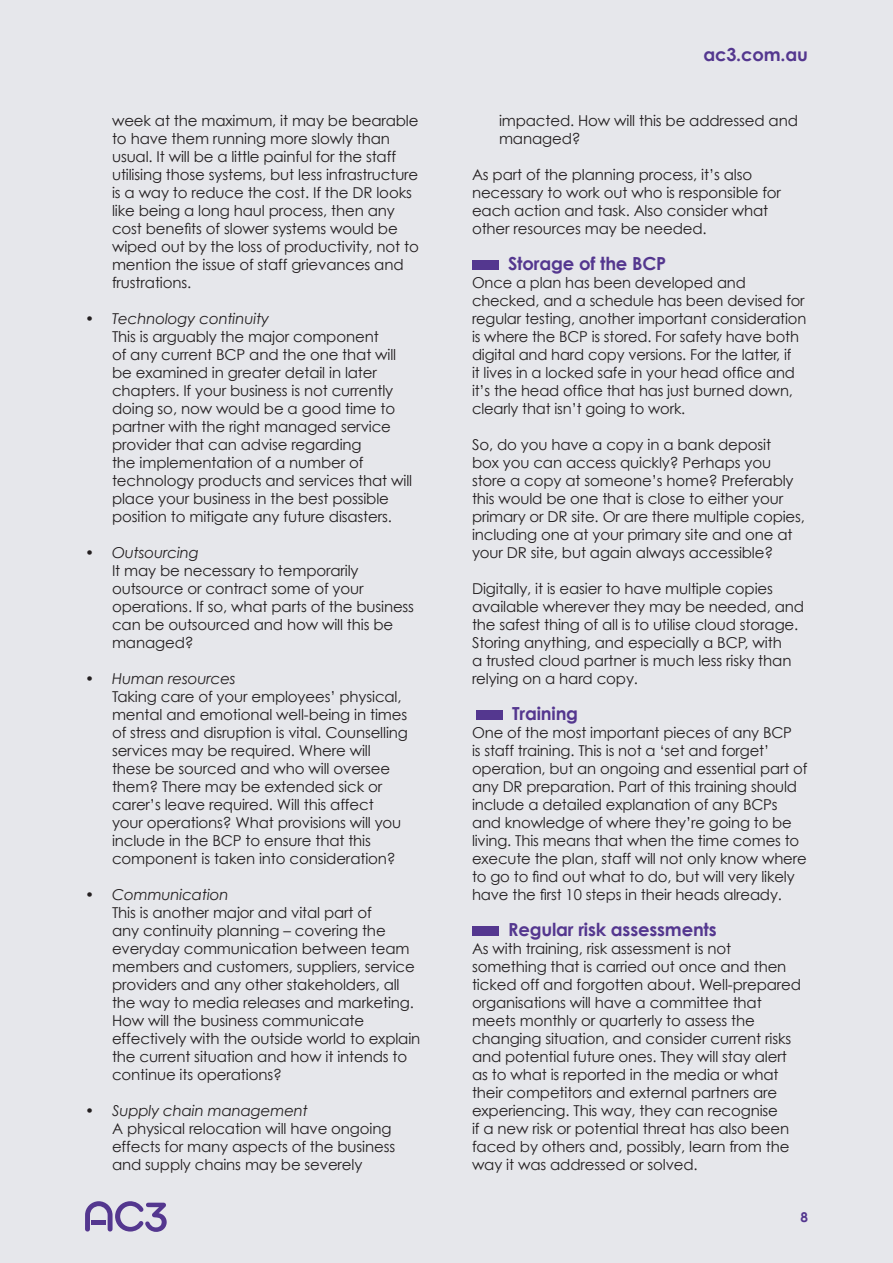
<style>
.page{position:relative;width:893px;height:1263px;background:#e0e2e6}
.page>*{position:absolute;margin:0;border:0;box-sizing:border-box;transform-origin:0 0}
.t1{font:700 18px "Century Gothic";letter-spacing:-.01em;color:#54378f}
.t2{font:15px/18px "Century Gothic";letter-spacing:-.01em;color:#231f20}
.t3{font:700 13.5px "Century Gothic";color:#54378f}
.s1{font-style:italic}
</style>
<div class="page">
<svg style="left:85px;top:1201px;width:82px;height:31px"></svg>
<div style="left:472px;top:261px;width:27px;height:9px;background:#54378f"></div>
<div style="left:476px;top:711px;width:27px;height:9px;background:#54378f"></div>
<div style="left:472px;top:927px;width:27px;height:9px;background:#54378f"></div>
<p class="t2" style="left:112px;top:111px;width:308px">week at the maximum, it may be bearable to have them running more slowly than usual. It will be a little painful for the staff utilising those systems, but less infrastructure is a way to reduce the cost. If the DR looks like being a long haul process, then any cost benefits of slower systems would be wiped out by the loss of productivity, not to mention the issue of staff grievances and frustrations.</p>
<p class="t2" style="left:112px;top:309px;width:302px;text-indent:-27px"><span class="s1">• Technology continuity<br></span>This is arguably the major component<br>of any current BCP and the one that will be examined in greater detail in later chapters. If your business is not currently doing so, now would be a good time to partner with the right managed service provider that can advise regarding<br>the implementation of a number of technology products and services that will place your business in the best possible position to mitigate any future disasters.</p>
<p class="t2" style="left:112px;top:543px;width:304px;text-indent:-27px"><span class="s1">• Outsourcing<br></span>It may be necessary to temporarily outsource or contract some of your operations. If so, what parts of the business can be outsourced and how will this be managed?</p>
<p class="t2" style="left:112px;top:669px;width:297px;text-indent:-27px"><span class="s1">• Human resources<br></span>Taking care of your employees’ physical, mental and emotional well-being in times of stress and disruption is vital. Counselling services may be required. Where will these be sourced and who will oversee them? There may be extended sick or carer’s leave required. Will this affect your operations? What provisions will you include in the BCP to ensure that this component is taken into consideration?</p>
<p class="t2" style="left:112px;top:885px;width:310px;text-indent:-27px"><span class="s1">• Communication<br></span>This is another major and vital part of<br>any continuity planning – covering the everyday communication between team members and customers, suppliers, service providers and any other stakeholders, all the way to media releases and marketing.<br>How will the business communicate effectively with the outside world to explain the current situation and how it intends to continue its operations?</p>
<p class="t2" style="left:112px;top:1101px;width:285px;text-indent:-27px"><span class="s1">• Supply chain management<br></span>A physical relocation will have ongoing effects for many aspects of the business and supply chains may be severely</p>
<p class="t1" style="left:703px;top:43px;width:106px">ac3.com.au</p>
<p class="t2" style="left:499px;top:111px;width:300px">impacted. How will this be addressed and managed?</p>
<p class="t2" style="left:472px;top:165px;width:311px">As part of the planning process, it’s also necessary to work out who is responsible for each action and task. Also consider what other resources may be needed.</p>
<p class="t1" style="left:508px;top:252px;width:160px">Storage of the BCP</p>
<p class="t2" style="left:472px;top:273px;width:336px">Once a plan has been developed and checked, and a schedule has been devised for regular testing, another important consideration is where the BCP is stored. For safety have both digital and hard copy versions. For the latter, if<br>it lives in a locked safe in your head office and it’s the head office that has just burned down, clearly that isn’t going to work.</p>
<p class="t2" style="left:472px;top:435px;width:334px">So, do you have a copy in a bank deposit<br>box you can access quickly? Perhaps you store a copy at someone’s home? Preferably this would be one that is close to either your primary or DR site. Or are there multiple copies, including one at your primary site and one at your DR site, but again always accessible?</p>
<p class="t2" style="left:472px;top:579px;width:334px">Digitally, it is easier to have multiple copies available wherever they may be needed, and the safest thing of all is to utilise cloud storage.<br>Storing anything, and especially a BCP, with<br>a trusted cloud partner is much less risky than relying on a hard copy.</p>
<p class="t1" style="left:512px;top:702px;width:68px">Training</p>
<p class="t2" style="left:472px;top:723px;width:337px">One of the most important pieces of any BCP<br>is staff training. This is not a ‘set and forget’ operation, but an ongoing and essential part of any DR preparation. Part of this training should include a detailed explanation of any BCPs and knowledge of where they’re going to be living. This means that when the time comes to execute the plan, staff will not only know where to go to find out what to do, but will very likely have the first 10 steps in their heads already.</p>
<p class="t1" style="left:508px;top:918px;width:210px">Regular risk assessments</p>
<p class="t2" style="left:472px;top:939px;width:331px">As with training, risk assessment is not something that is carried out once and then ticked off and forgotten about. Well-prepared organisations will have a committee that meets monthly or quarterly to assess the changing situation, and consider current risks and potential future ones. They will stay alert as to what is reported in the media or what their competitors and external partners are experiencing. This way, they can recognise<br>if a new risk or potential threat has also been faced by others and, possibly, learn from the way it was addressed or solved.</p>
<p class="t3" style="left:800px;top:1208px;width:9px">8</p>
</div>
